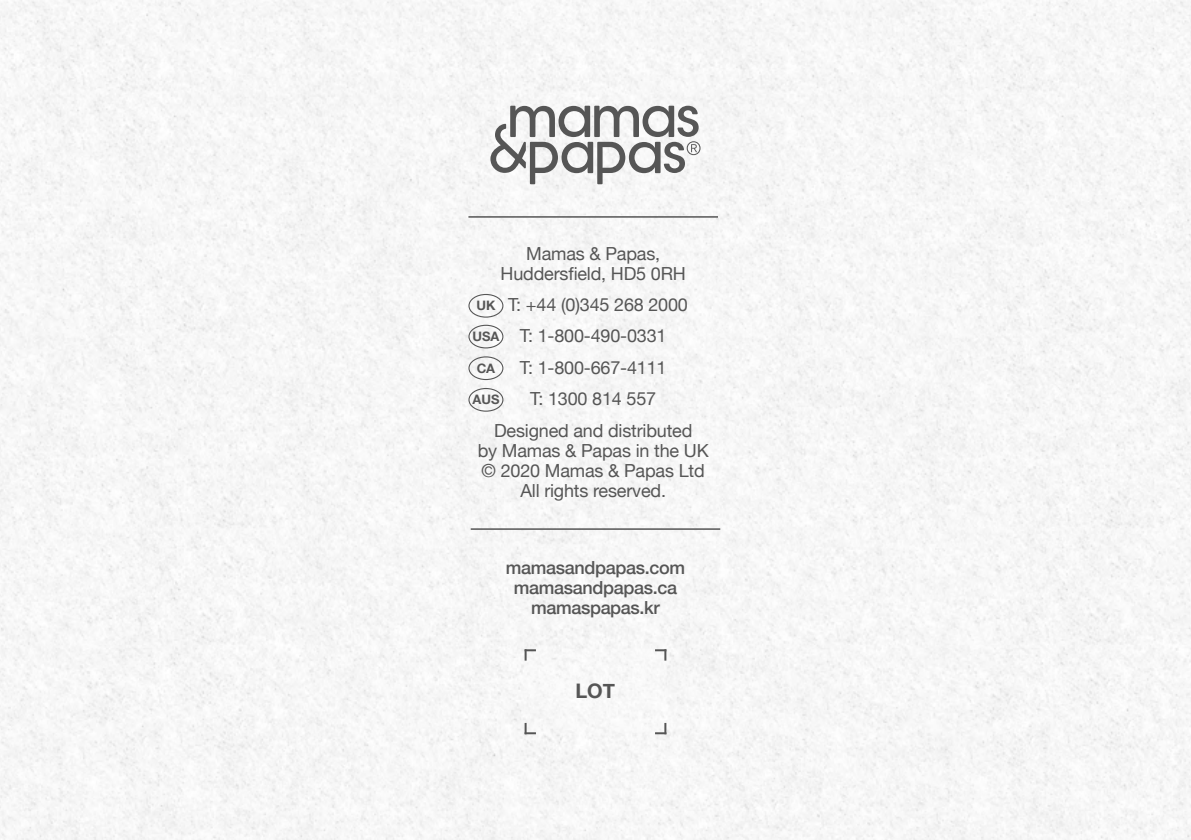
<style>
.page{position:relative;width:1191px;height:840px;background:#fff}
.page>*{position:absolute;margin:0;border:0;box-sizing:border-box;transform-origin:0 0}
.t1{font:700 20px "Helvetica Neue";color:#565656}
.t2{font:18px/31.4px "Helvetica Neue";letter-spacing:-.01em;color:#565656;text-align:center}
.t3{font:500 18px/20px "Helvetica Neue";letter-spacing:-.02em;color:#565656;text-align:center}
.t4{font:700 13px "Helvetica Neue";color:#565656}
</style>
<div class="page">
<div style="left:0;top:0;width:1191px;height:839px;background:#f6f6f6"></div>
<svg style="left:490px;top:106px;width:210px;height:78px"></svg>
<hr style="left:468px;top:216px;width:250px;height:1px;background:#565656">
<hr style="left:471px;top:528px;width:249px;height:1px;background:#565656">
<div style="left:468px;top:294px;width:35px;height:23px;border:1px solid #565656;border-radius:50%"></div>
<div style="left:468px;top:324px;width:35px;height:24px;border:1px solid #565656;border-radius:50%"></div>
<div style="left:468px;top:356px;width:35px;height:24px;border:1px solid #565656;border-radius:50%"></div>
<div style="left:468px;top:388px;width:35px;height:23px;border:1px solid #565656;border-radius:50%"></div>
<div style="left:524px;top:648px;width:142px;height:85px;background:#f8f8f8"></div>
<svg style="left:524px;top:649px;width:12px;height:11px"></svg>
<svg style="left:524px;top:722px;width:12px;height:11px"></svg>
<svg style="left:655px;top:722px;width:11px;height:11px"></svg>
<svg style="left:655px;top:649px;width:11px;height:11px"></svg>
<p class="t2" style="left:500px;top:244px;width:187px;line-height:20px">Mamas &amp; Papas,<br>Huddersfield, HD5 0RH</p>
<p class="t2" style="left:494px;top:290px;width:200px">T: +44 (0)345 268 2000<br>T: 1-800-490-0331<br>T: 1-800-667-4111<br>T: 1300 814 557<br>Designed and distributed</p>
<p class="t2" style="left:478px;top:441px;width:232px;line-height:20px">by Mamas &amp; Papas in the UK © 2020 Mamas &amp; Papas Ltd<br>All rights reserved.</p>
<p class="t4" style="left:476px;top:295px;width:21px">UK</p>
<p class="t4" style="left:472px;top:326px;width:28px">USA</p>
<p class="t4" style="left:476px;top:358px;width:20px">CA</p>
<p class="t4" style="left:472px;top:389px;width:28px">AUS</p>
<p class="t3" style="left:506px;top:555px;width:180px">mamasandpapas.com mamasandpapas.ca mamaspapas.kr</p>
<p class="t1" style="left:575px;top:674px;width:41px">LOT</p>
</div>
